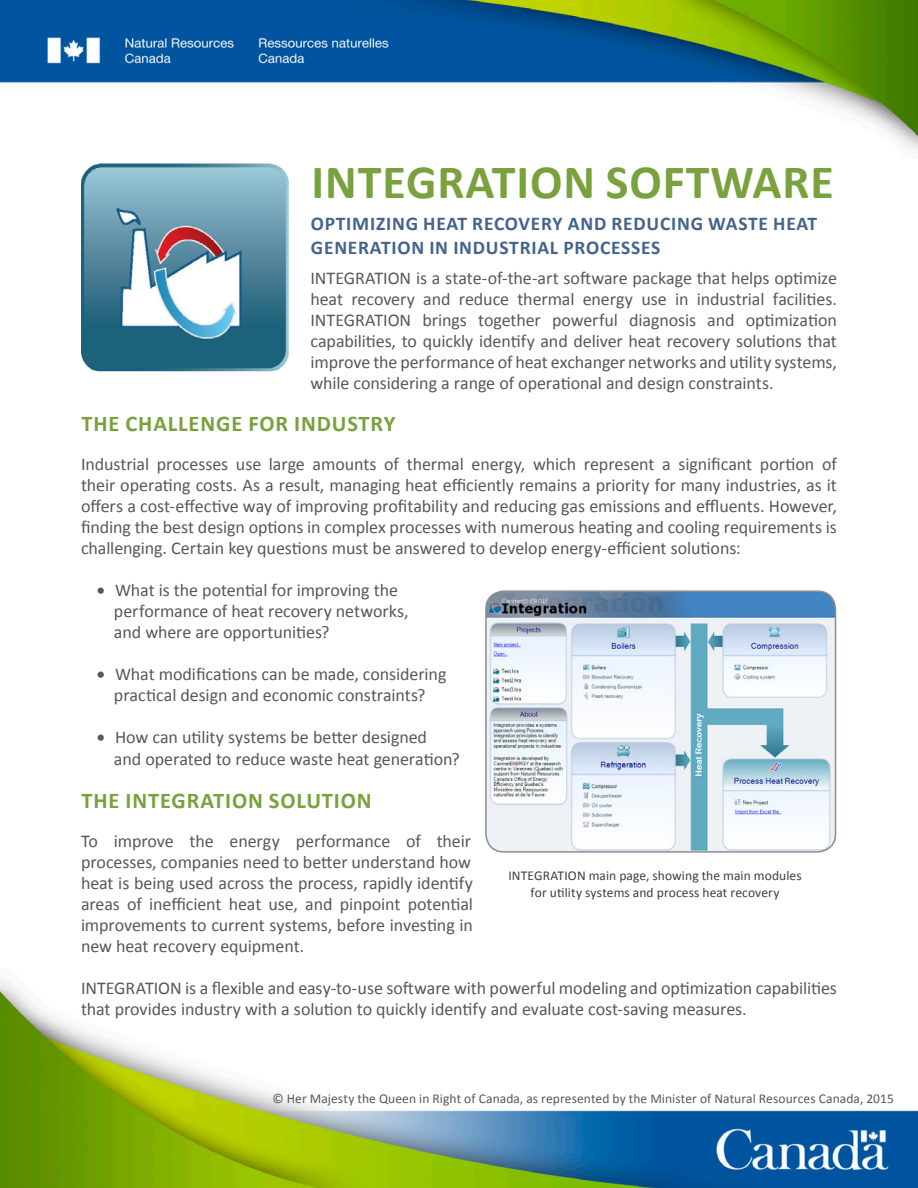
<style>
.page{position:relative;width:918px;height:1188px;background:#fff}
.page>*{position:absolute;margin:0;border:0;box-sizing:border-box;transform-origin:0 0}
.t1{font:700 48px "Calibri";letter-spacing:.02em;color:#79a13e}
.Titre_3{font:700 22.5px "Calibri";letter-spacing:.04em;color:#79a13e}
.t2{font:700 19.5px/23.4px "Calibri";letter-spacing:.04em;color:#43648b}
.t3{font:18px/21px "Calibri";letter-spacing:-.005em;color:#57585a;text-align:justify}
.t4{font:13.5px "Calibri";letter-spacing:.005em;color:#57585a}
.t5{font:13.5px/16.5px "Calibri";letter-spacing:.005em;color:#3e3e3f;text-align:center}
.s1{font-family:"Lucida Sans Unicode"}
</style>
<div class="page">
<img style="left:0;top:0;width:918px;height:1188px">
<img style="left:81px;top:164px;width:208px;height:207px">
<img style="left:486px;top:591px;width:350px;height:261px">
<div style="left:485px;top:590px;width:351px;height:263px;border:2px solid #8c8d91;border-radius:18px"></div>
<h1 class="t1" style="left:311px;top:151px;width:524px">INTEGRATION SOFTWARE</h1>
<h2 class="t2" style="left:311px;top:212px;width:508px">OPTIMIZING HEAT RECOVERY AND REDUCING WASTE HEAT<br>GENERATION IN INDUSTRIAL PROCESSES</h2>
<p class="t3" style="left:310px;top:267px;width:528px">INTEGRATION is a state-of-the-art software package that helps optimize heat recovery and reduce thermal energy use in industrial facilities.<br>INTEGRATION brings together powerful diagnosis and optimization capabilities, to quickly identify and deliver heat recovery solutions that improve the performance of heat exchanger networks and utility systems, while considering a range of operational and design constraints.</p>
<h3 class="Titre_3" style="left:81px;top:409px;width:316px">THE CHALLENGE FOR INDUSTRY</h3>
<p class="t3" style="left:81px;top:453px;width:758px">Industrial processes use large amounts of thermal energy, which represent a significant portion of their operating costs. As a result, managing heat efficiently remains a priority for many industries, as it offers a cost-effective way of improving profitability and reducing gas emissions and effluents. However, finding the best design options in complex processes with numerous heating and cooling requirements is challenging. Certain key questions must be answered to develop energy-efficient solutions:</p>
<p class="t3" style="left:114px;top:580px;width:296px;text-align:left;text-indent:-18px"><span class="s1">∙</span> What is the potential for improving the performance of heat recovery networks, and where are opportunities?</p>
<p class="t3" style="left:96px;top:664px;width:352px;text-align:center"><span class="s1">∙</span> What modifications can be made, considering practical design and economic constraints?</p>
<p class="t3" style="left:114px;top:726px;width:347px;line-height:21.6px;text-indent:-18px"><span class="s1">∙</span> How can utility systems be better designed<br>and operated to reduce waste heat generation?</p>
<h3 class="Titre_3" style="left:81px;top:786px;width:292px">THE INTEGRATION SOLUTION</h3>
<p class="t3" style="left:81px;top:831px;width:394px">To improve the energy performance of their processes, companies need to better understand how heat is being used across the process, rapidly identify areas of inefficient heat use, and pinpoint potential improvements to current systems, before investing in new heat recovery equipment.</p>
<p class="t3" style="left:81px;top:978px;width:757px">INTEGRATION is a flexible and easy-to-use software with powerful modeling and optimization capabilities that provides industry with a solution to quickly identify and evaluate cost-saving measures.</p>
<p class="t5" style="left:508px;top:867px;width:295px">INTEGRATION main page, showing the main modules for utility systems and process heat recovery</p>
<p class="t4" style="left:272px;top:1090px;width:623px">© Her Majesty the Queen in Right of Canada, as represented by the Minister of Natural Resources Canada, 2015</p>
</div>
